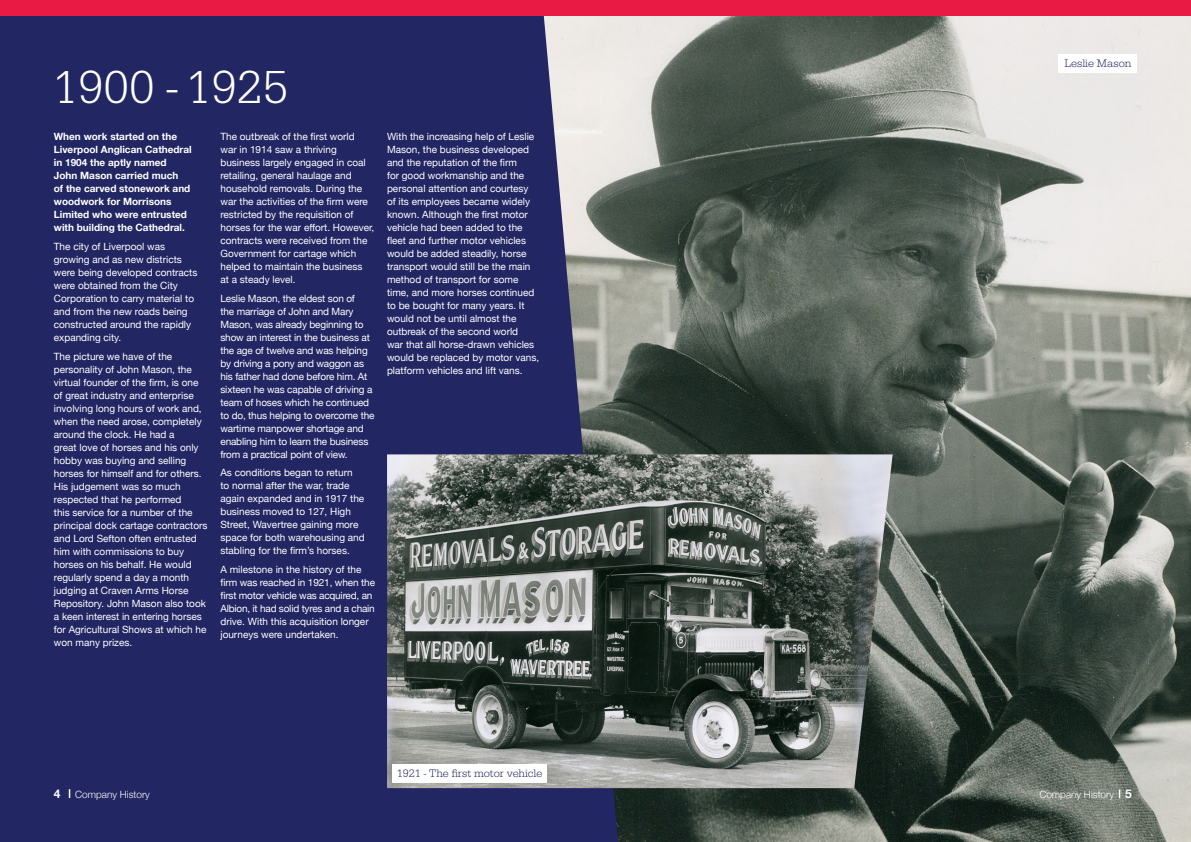
<style>
.page{position:relative;width:1191px;height:842px;background:#fff}
.page>*{position:absolute;margin:0;border:0;box-sizing:border-box;transform-origin:0 0}
.t1{font:300 48px "Serifa";color:#fff}
.t2{font:700 12px "Helvetica Neue";color:#fff}
.t3{font:300 11.2px "Serifa";color:#222663}
.Body_copy{font:10px/13px "Helvetica Neue";color:#fff}
.Body_copy-2{font:700 10px/13px "Helvetica Neue";color:#fff}
.t4{font:300 10px "Helvetica Neue";color:#fff}
</style>
<div class="page">
<div style="left:0;top:16px;width:1191px;height:826px;background:#222663"></div>
<img style="left:542px;top:15px;width:649px;height:827px">
<svg style="left:1118px;top:789px;width:2px;height:9px"></svg>
<img style="left:387px;top:454px;width:505px;height:334px">
<div style="left:393px;top:764px;width:154px;height:18px;background:#fff"></div>
<div style="left:1058px;top:54px;width:79px;height:18px;background:#fff"></div>
<div style="left:0;top:0;width:1191px;height:15px;background:#e91a43"></div>
<p class="t1" style="left:52px;top:60px;width:237px">1900 - 1925</p>
<p class="Body_copy-2" style="left:54px;top:130px;width:139px">When work started on the<br>Liverpool Anglican Cathedral in 1904 the aptly named<br>John Mason carried much<br>of the carved stonework and woodwork for Morrisons<br>Limited who were entrusted with building the Cathedral.</p>
<p class="Body_copy" style="left:54px;top:240px;width:145px">The city of Liverpool was growing and as new districts were being developed contracts were obtained from the City<br>Corporation to carry material to and from the new roads being constructed around the rapidly expanding city.</p>
<p class="Body_copy" style="left:54px;top:350px;width:155px">The picture we have of the personality of John Mason, the virtual founder of the firm, is one of great industry and enterprise involving long hours of work and, when the need arose, completely around the clock. He had a<br>great love of horses and his only hobby was buying and selling horses for himself and for others.<br>His judgement was so much respected that he performed<br>this service for a number of the principal dock cartage contractors and Lord Sefton often entrusted him with commissions to buy horses on his behalf. He would regularly spend a day a month judging at Craven Arms Horse<br>Repository. John Mason also took a keen interest in entering horses for Agricultural Shows at which he won many prizes.</p>
<p class="Body_copy" style="left:220px;top:130px;width:155px">The outbreak of the first world<br>war in 1914 saw a thriving business largely engaged in coal retailing, general haulage and household removals. During the war the activities of the firm were restricted by the requisition of horses for the war effort. However, contracts were received from the<br>Government for cartage which helped to maintain the business<br>at a steady level.</p>
<p class="Body_copy" style="left:220px;top:292px;width:156px">Leslie Mason, the eldest son of<br>the marriage of John and Mary<br>Mason, was already beginning to show an interest in the business at the age of twelve and was helping by driving a pony and waggon as his father had done before him. At sixteen he was capable of driving a team of hoses which he continued to do, thus helping to overcome the wartime manpower shortage and enabling him to learn the business from a practical point of view.</p>
<p class="Body_copy" style="left:220px;top:467px;width:146px">As conditions began to return<br>to normal after the war, trade again expanded and in 1917 the business moved to 127, High<br>Street, Wavertree gaining more space for both warehousing and stabling for the firm’s horses.</p>
<p class="Body_copy" style="left:220px;top:563px;width:156px">A milestone in the history of the firm was reached in 1921, when the first motor vehicle was acquired, an Albion, it had solid tyres and a chain drive. With this acquisition longer journeys were undertaken.</p>
<p class="Body_copy" style="left:387px;top:130px;width:154px">With the increasing help of Leslie<br>Mason, the business developed and the reputation of the firm<br>for good workmanship and the personal attention and courtesy of its employees became widely known. Although the first motor vehicle had been added to the fleet and further motor vehicles would be added steadily, horse transport would still be the main method of transport for some time, and more horses continued to be bought for many years. It would not be until almost the outbreak of the second world<br>war that all horse-drawn vehicles would be replaced by motor vans, platform vehicles and lift vans.</p>
<p class="t3" style="left:397px;top:767px;width:147px">1921 - The first motor vehicle</p>
<p class="t3" style="left:1064px;top:57px;width:68px">Leslie Mason</p>
<p class="t2" style="left:54px;top:784px;width:8px">4</p>
<p class="t4" style="left:75px;top:786px;width:76px">Company History</p>
<p class="t4" style="left:1039px;top:786px;width:76px">Company History</p>
<p class="t2" style="left:1125px;top:785px;width:8px">5</p>
</div>
